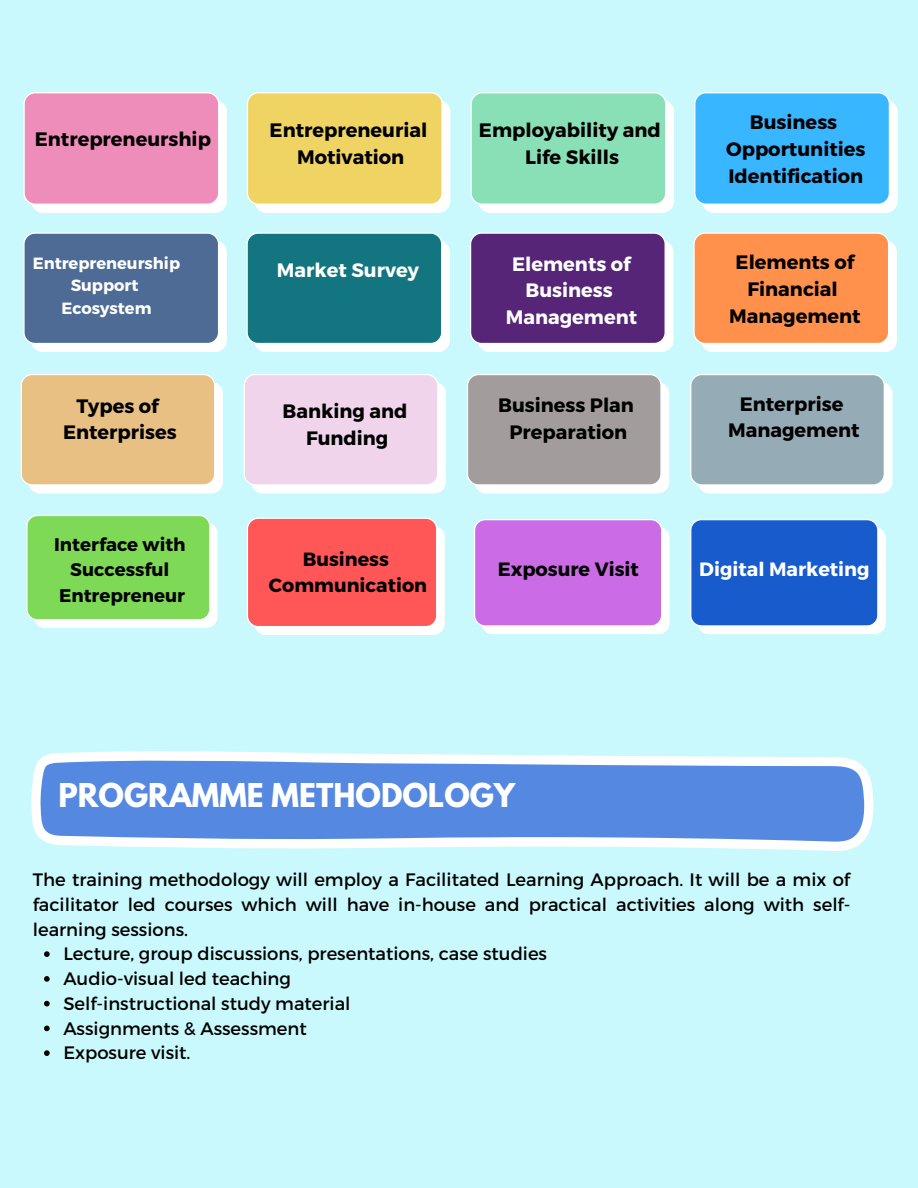
<style>
.page{position:relative;width:918px;height:1188px;background:#c9f9fc}
.page>*{position:absolute;margin:0;border:0;box-sizing:border-box;transform-origin:0 0}
.t1{font:700 29.1px "League Spartan";color:#fff}
.t2{font:700 19.35px/26.8px "Montserrat";color:#000;text-align:center}
.t3{font:700 19.35px/26.8px "Montserrat";color:#fff;text-align:center}
.t4{font:700 19.2px/25.8px "Montserrat";color:#000;text-align:center}
.t5{font:700 19.2px "Montserrat";color:#fff}
.t6{font:700 18.3px/25.3px "Montserrat";color:#000;text-align:center}
.t7{font:18px/24.8px "Montserrat";color:#000}
.t8{font:700 16.2px/22.5px "Montserrat";color:#fff;text-align:center}
</style>
<div class="page">
<svg style="left:23px;top:92px;width:204px;height:121px;background:#ef9dc3"></svg>
<svg style="left:247px;top:92px;width:203px;height:121px;background:#f0d878"></svg>
<svg style="left:470px;top:92px;width:204px;height:121px;background:#98e3c0"></svg>
<svg style="left:694px;top:92px;width:204px;height:121px;background:#53c0fe"></svg>
<svg style="left:26px;top:515px;width:192px;height:113px;background:#8fde6e"></svg>
<svg style="left:23px;top:232px;width:204px;height:120px;background:#6580a4"></svg>
<svg style="left:246px;top:232px;width:204px;height:120px;background:#348991"></svg>
<svg style="left:470px;top:232px;width:203px;height:120px;background:#6c4289"></svg>
<svg style="left:693px;top:232px;width:204px;height:120px;background:#fda067"></svg>
<svg style="left:247px;top:518px;width:198px;height:117px;background:#fe6d6d"></svg>
<svg style="left:21px;top:374px;width:202px;height:120px;background:#eac894"></svg>
<svg style="left:244px;top:374px;width:202px;height:120px;background:#f0d9ee"></svg>
<svg style="left:467px;top:374px;width:202px;height:120px;background:#aeaaa9"></svg>
<svg style="left:690px;top:374px;width:203px;height:120px;background:#a3b6c0"></svg>
<svg style="left:474px;top:519px;width:196px;height:115px;background:#d180e9"></svg>
<svg style="left:31px;top:751px;width:843px;height:100px;background:#7fa8e8"></svg>
<svg style="left:44px;top:951px;width:6px;height:6px"></svg>
<svg style="left:44px;top:976px;width:6px;height:6px"></svg>
<svg style="left:44px;top:1001px;width:6px;height:5px"></svg>
<svg style="left:44px;top:1026px;width:6px;height:5px"></svg>
<svg style="left:44px;top:1050px;width:6px;height:6px"></svg>
<svg style="left:690px;top:519px;width:196px;height:115px;background:#3671d3"></svg>
<p class="t2" style="left:35px;top:125px;width:178px">Entrepreneurship</p>
<p class="t2" style="left:270px;top:115px;width:159px">Entrepreneurial<br>Motivation</p>
<p class="t2" style="left:479px;top:115px;width:183px">Employability and<br>Life Skills</p>
<p class="t2" style="left:726px;top:107px;width:141px">Business<br>Opportunities<br>Identification</p>
<p class="t8" style="left:33px;top:251px;width:149px">Entrepreneurship<br>Support<br>Ecosystem</p>
<p class="t3" style="left:277px;top:256px;width:144px">Market Survey</p>
<p class="t3" style="left:506px;top:249px;width:133px">Elements of<br>Business<br>Management</p>
<p class="t2" style="left:729px;top:248px;width:133px">Elements of<br>Financial<br>Management</p>
<p class="t2" style="left:63px;top:391px;width:115px">Types of<br>Enterprises</p>
<p class="t2" style="left:283px;top:397px;width:126px">Banking and<br>Funding</p>
<p class="t2" style="left:498px;top:391px;width:137px">Business Plan<br>Preparation</p>
<p class="t2" style="left:728px;top:389px;width:133px">Enterprise<br>Management</p>
<p class="t6" style="left:54px;top:531px;width:133px">Interface with<br>Successful<br>Entrepreneur</p>
<p class="t4" style="left:269px;top:545px;width:160px">Business<br>Communication</p>
<p class="t4" style="left:498px;top:555px;width:143px">Exposure Visit</p>
<p class="t5" style="left:699px;top:556px;width:172px">Digital Marketing</p>
<h1 class="t1" style="left:58px;top:781px;width:458px">PROGRAMME METHODOLOGY</h1>
<p class="t7" style="left:33px;top:866px;width:819px;text-align:justify">The training methodology will employ a Facilitated Learning Approach. It will be a mix of facilitator led courses which will have in-house and practical activities along with self&shy;learning sessions.</p>
<p class="t7" style="left:63px;top:941px;width:485px">Lecture, group discussions, presentations, case studies Audio-visual led teaching<br>Self-instructional study material<br>Assignments &amp; Assessment<br>Exposure visit.</p>
</div>
